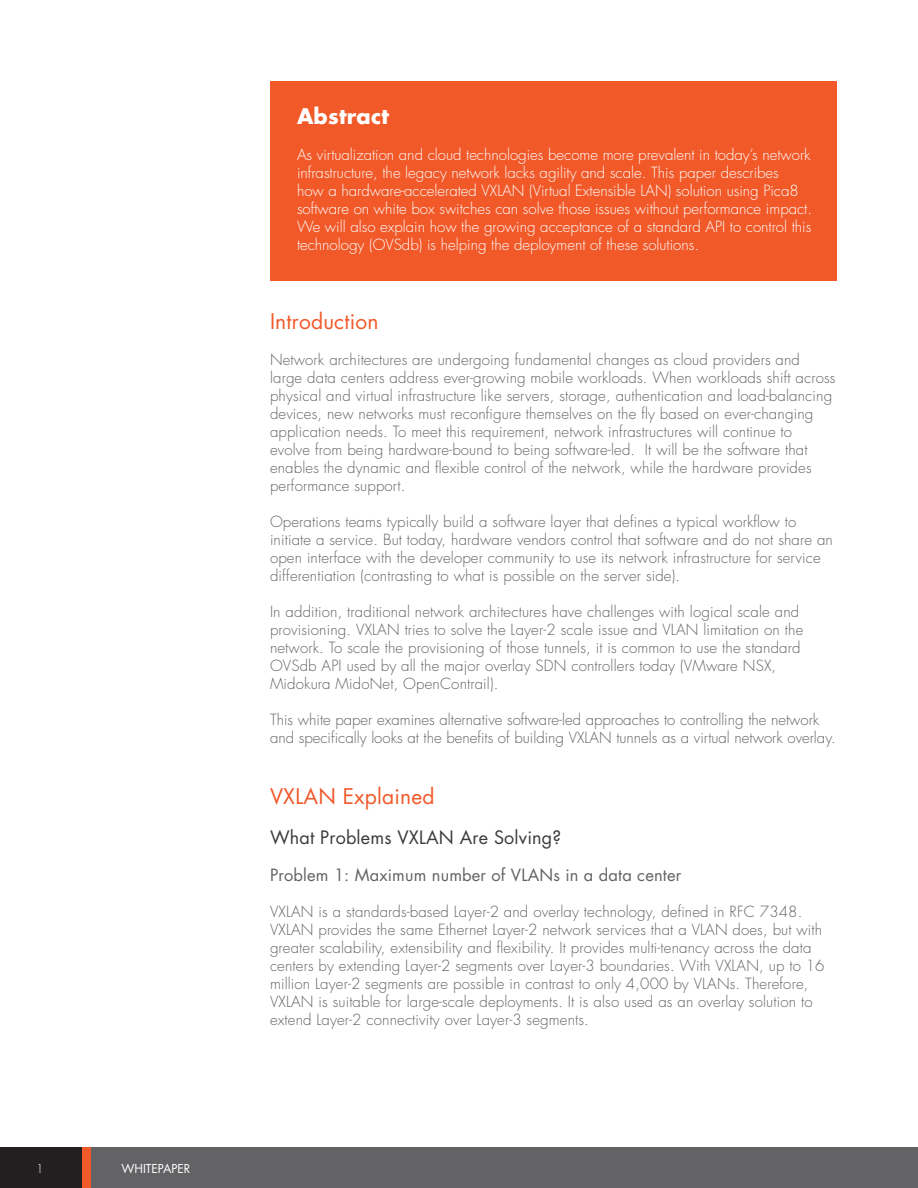
<style>
.page{position:relative;width:918px;height:1188px;background:#fff}
.page>*{position:absolute;margin:0;border:0;box-sizing:border-box;transform-origin:0 0}
.t1{font:21px "Futura Std";letter-spacing:.01em;color:#f15929}
.t2{font:700 21px "Futura Std";letter-spacing:.01em;color:#fff}
.t3{font:18px "Futura Std";letter-spacing:.01em;color:#3b3b3b}
.t4{font:16.5px "Futura Std";letter-spacing:.01em;color:#636366}
.t5{font:300 15px/18px "Futura Std";letter-spacing:.01em;color:#636366}
.t6{font:300 15px/18px "Futura Std";color:#fff}
.t7{font:12px "Futura Std";color:#fff}
.t8{font:300 12px "Futura Std";color:#fff}
</style>
<div class="page">
<div style="left:82px;top:1147px;width:836px;height:41px;background:#636366"></div>
<div style="left:2px;top:1147px;width:89px;height:41px;background:#f15929"></div>
<div style="left:0;top:1147px;width:82px;height:41px;background:#231f20"></div>
<div style="left:270px;top:81px;width:567px;height:200px;background:#f15929"></div>
<p class="t8" style="left:36px;top:1161px;width:9px">1</p>
<p class="t7" style="left:121px;top:1161px;width:70px">WHITEPAPER</p>
<h1 class="t2" style="left:297px;top:102px;width:94px">Abstract</h1>
<p class="t6" style="left:297px;top:146px;width:517px">As virtualization and cloud technologies become more prevalent in today’s network infrastructure, the legacy network lacks agility and scale. This paper describes<br>how a hardware-accelerated VXLAN (Virtual Extensible LAN) solution using Pica8 software on white box switches can solve those issues without performance impact.<br>We will also explain how the growing acceptance of a standard API to control this technology (OVSdb) is helping the deployment of these solutions.</p>
<h1 class="t1" style="left:270px;top:308px;width:110px">Introduction</h1>
<p class="t5" style="left:270px;top:351px;width:567px">Network architectures are undergoing fundamental changes as cloud providers and large data centers address ever-growing mobile workloads. When workloads shift across physical and virtual infrastructure like servers, storage, authentication and load-balancing devices, new networks must reconfigure themselves on the fly based on ever-changing application needs. To meet this requirement, network infrastructures will continue to evolve from being hardware-bound to being software-led. It will be the software that enables the dynamic and flexible control of the network, while the hardware provides performance support.</p>
<p class="t5" style="left:270px;top:513px;width:564px">Operations teams typically build a software layer that defines a typical workflow to initiate a service. But today, hardware vendors control that software and do not share an open interface with the developer community to use its network infrastructure for service differentiation (contrasting to what is possible on the server side).</p>
<p class="t5" style="left:270px;top:603px;width:535px">In addition, traditional network architectures have challenges with logical scale and provisioning. VXLAN tries to solve the Layer-2 scale issue and VLAN limitation on the network. To scale the provisioning of those tunnels, it is common to use the standard OVSdb API used by all the major overlay SDN controllers today (VMware NSX, Midokura MidoNet, OpenContrail).</p>
<p class="t5" style="left:270px;top:711px;width:567px">This white paper examines alternative software-led approaches to controlling the network and specifically looks at the benefits of building VXLAN tunnels as a virtual network overlay.</p>
<h1 class="t1" style="left:270px;top:783px;width:166px">VXLAN Explained</h1>
<p class="t3" style="left:270px;top:825px;width:293px">What Problems VXLAN Are Solving?</p>
<p class="t4" style="left:270px;top:865px;width:413px">Problem 1: Maximum number of VLANs in a data center</p>
<p class="t5" style="left:270px;top:903px;width:556px">VXLAN is a standards-based Layer-2 and overlay technology, defined in RFC 7348.<br>VXLAN provides the same Ethernet Layer-2 network services that a VLAN does, but with greater scalability, extensibility and flexibility. It provides multi-tenancy across the data centers by extending Layer-2 segments over Layer-3 boundaries. With VXLAN, up to 16 million Layer-2 segments are possible in contrast to only 4,000 by VLANs. Therefore, VXLAN is suitable for large-scale deployments. It is also used as an overlay solution to extend Layer-2 connectivity over Layer-3 segments.</p>
</div>
